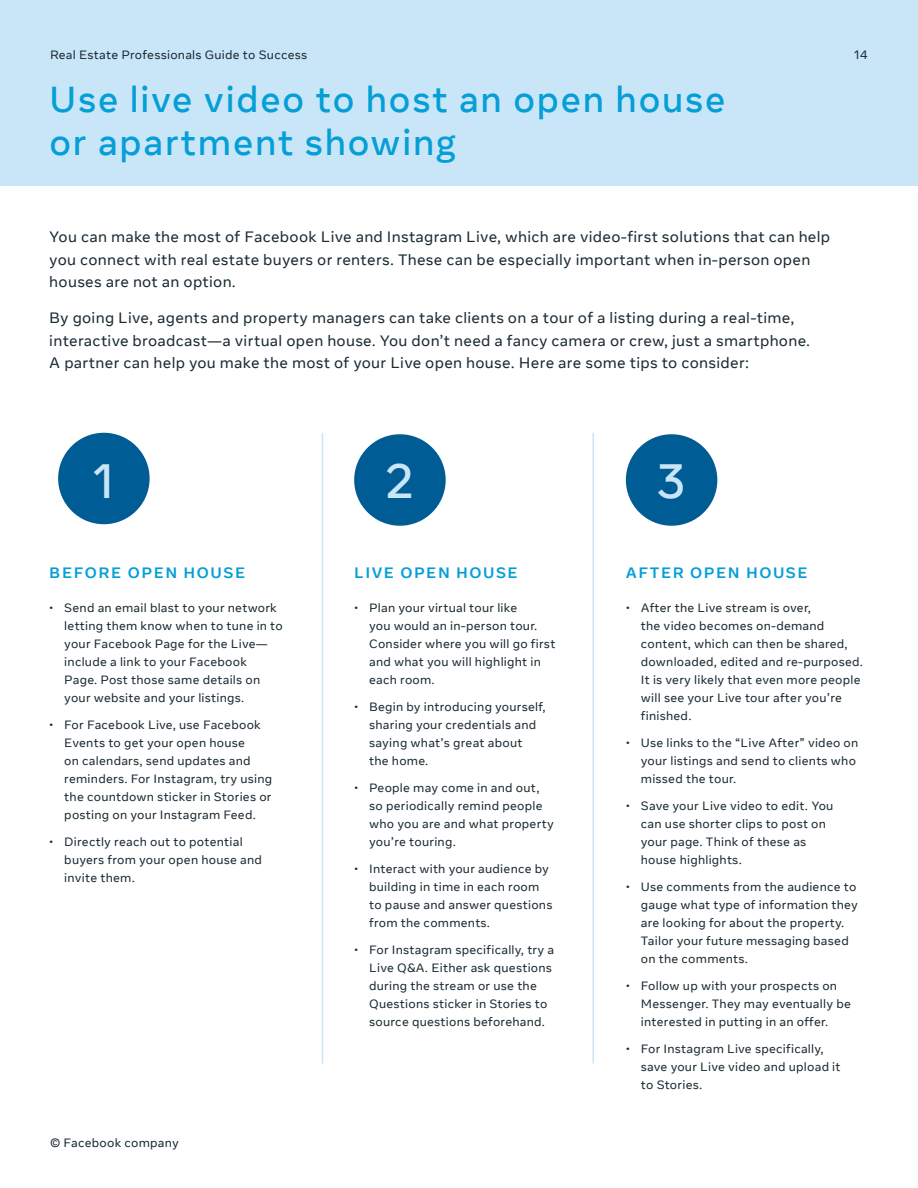
<style>
.page{position:relative;width:918px;height:1188px;background:#fff}
.page>*{position:absolute;margin:0;border:0;box-sizing:border-box;transform-origin:0 0}
.t1{font:500 48px "Optimistic Display";color:#c9e6f8}
.t2{font:500 36px/43.2px "Optimistic Display";letter-spacing:.05em;color:#059ed6}
.t3{font:15px/22.5px "Optimistic Text";letter-spacing:.02em;color:#1c2b33}
.t4{font:700 15px "Optimistic Text";letter-spacing:.1em;color:#059ed6}
.t5{font:12px/18px "Optimistic Text";letter-spacing:.02em;color:#1c2b33}
</style>
<div class="page">
<div style="left:0;top:0;width:918px;height:186px;background:#c9e6f8"></div>
<hr style="left:322px;top:433px;width:1px;height:631px;background:#c9e6f8">
<hr style="left:592px;top:433px;width:2px;height:631px;background:#c9e6f8">
<div style="left:58px;top:433px;width:92px;height:91px;background:#005c95;border-radius:50%"></div>
<div style="left:354px;top:434px;width:92px;height:92px;background:#005c95;border-radius:50%"></div>
<div style="left:626px;top:434px;width:91px;height:92px;background:#005c95;border-radius:50%"></div>
<p class="t5" style="left:50px;top:46px;width:259px">Real Estate Professionals Guide to Success</p>
<p class="t5" style="left:854px;top:46px;width:15px">14</p>
<h2 class="t2" style="left:50px;top:79px;width:677px">Use live video to host an open house or apartment showing</h2>
<p class="t3" style="left:49px;top:226px;width:782px">You can make the most of Facebook Live and Instagram Live, which are video-first solutions that can help you connect with real estate buyers or renters. These can be especially important when in-person open houses are not an option.</p>
<p class="t3" style="left:49px;top:307px;width:762px">By going Live, agents and property managers can take clients on a tour of a listing during a real-time, interactive broadcast—a virtual open house. You don’t need a fancy camera or crew, just a smartphone.<br>A partner can help you make the most of your Live open house. Here are some tips to consider:</p>
<h1 class="t1" style="left:93px;top:451px;width:23px">1</h1>
<h1 class="t1" style="left:385px;top:451px;width:31px">2</h1>
<h1 class="t1" style="left:657px;top:451px;width:31px">3</h1>
<p class="t4" style="left:49px;top:563px;width:198px">BEFORE OPEN HOUSE</p>
<p class="t4" style="left:354px;top:563px;width:165px">LIVE OPEN HOUSE</p>
<p class="t4" style="left:626px;top:563px;width:183px">AFTER OPEN HOUSE</p>
<p class="t5" style="left:64px;top:599px;width:220px;text-indent:-15px">• Send an email blast to your network letting them know when to tune in to your Facebook Page for the Live— include a link to your Facebook<br>Page. Post those same details on your website and your listings.</p>
<p class="t5" style="left:64px;top:716px;width:210px;text-indent:-15px">• For Facebook Live, use Facebook<br>Events to get your open house<br>on calendars, send updates and reminders. For Instagram, try using the countdown sticker in Stories or posting on your Instagram Feed.</p>
<p class="t5" style="left:64px;top:833px;width:199px;text-indent:-15px">• Directly reach out to potential buyers from your open house and invite them.</p>
<p class="t5" style="left:50px;top:1134px;width:130px">© Facebook company</p>
<p class="t5" style="left:369px;top:599px;width:188px;text-indent:-15px">• Plan your virtual tour like<br>you would an in-person tour.<br>Consider where you will go first and what you will highlight in each room.</p>
<p class="t5" style="left:369px;top:698px;width:178px;text-indent:-15px">• Begin by introducing yourself, sharing your credentials and saying what’s great about<br>the home.</p>
<p class="t5" style="left:369px;top:779px;width:186px;text-indent:-15px">• People may come in and out, so periodically remind people who you are and what property you’re touring.</p>
<p class="t5" style="left:369px;top:860px;width:185px;text-indent:-15px">• Interact with your audience by building in time in each room to pause and answer questions from the comments.</p>
<p class="t5" style="left:369px;top:941px;width:187px;text-indent:-15px">• For Instagram specifically, try a<br>Live Q&amp;A. Either ask questions during the stream or use the<br>Questions sticker in Stories to source questions beforehand.</p>
<p class="t5" style="left:641px;top:599px;width:224px;text-indent:-15px">• After the Live stream is over,<br>the video becomes on-demand content, which can then be shared, downloaded, edited and re-purposed.<br>It is very likely that even more people will see your Live tour after you’re finished.</p>
<p class="t5" style="left:641px;top:734px;width:219px;text-indent:-15px">• Use links to the “Live After” video on your listings and send to clients who missed the tour.</p>
<p class="t5" style="left:641px;top:797px;width:194px;text-indent:-15px">• Save your Live video to edit. You can use shorter clips to post on your page. Think of these as house highlights.</p>
<p class="t5" style="left:641px;top:878px;width:219px;text-indent:-15px">• Use comments from the audience to gauge what type of information they are looking for about the property.<br>Tailor your future messaging based on the comments.</p>
<p class="t5" style="left:641px;top:977px;width:212px;text-indent:-15px">• Follow up with your prospects on<br>Messenger. They may eventually be interested in putting in an offer.</p>
<p class="t5" style="left:641px;top:1040px;width:201px;text-indent:-15px">• For Instagram Live specifically, save your Live video and upload it to Stories.</p>
</div>
